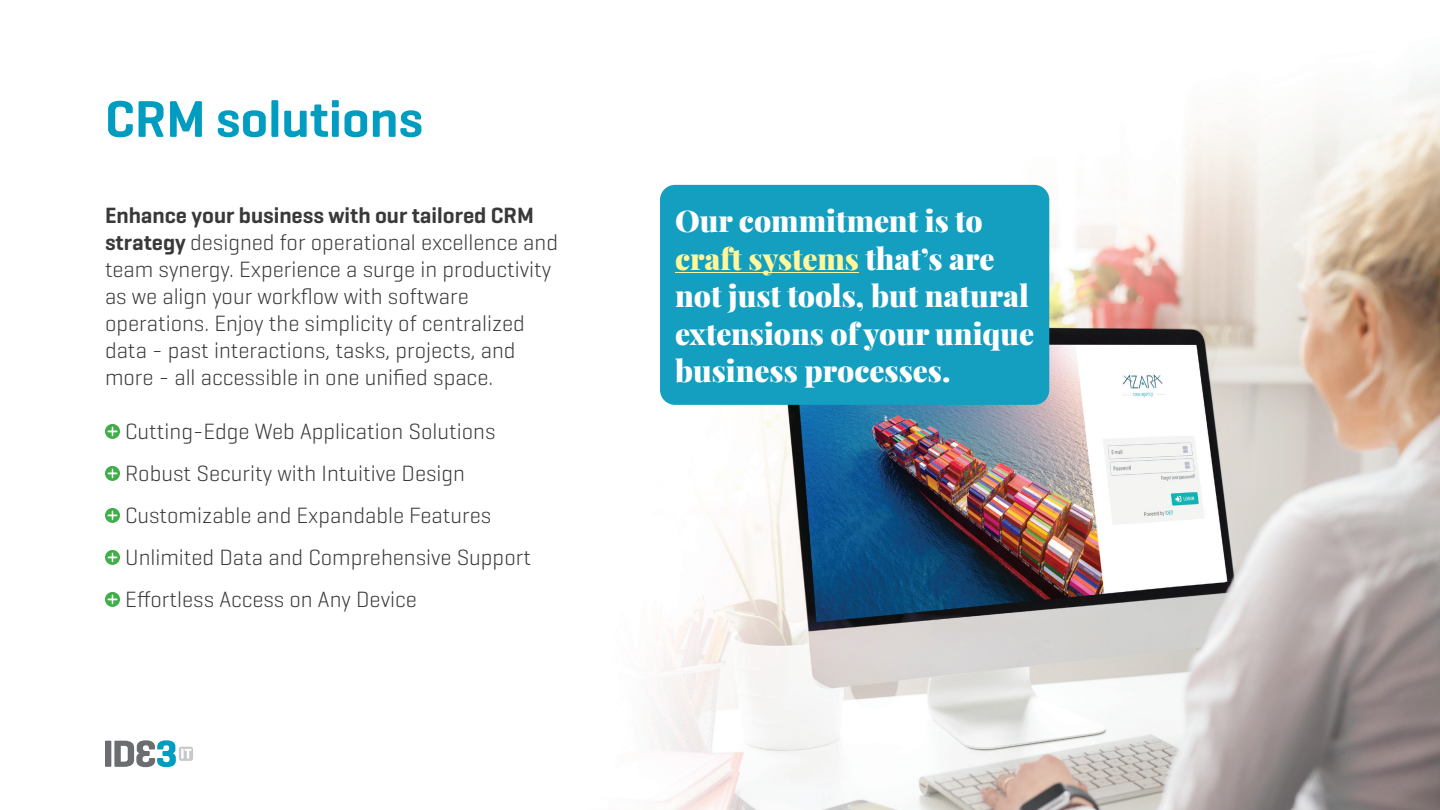
<style>
.page{position:relative;width:1440px;height:810px;background:#fff}
.page>*{position:absolute;margin:0;border:0;box-sizing:border-box;transform-origin:0 0}
.t1{font:600 52.5px "Geogrotesque";color:#009dc1}
.t2{font:900 30px/37.5px "Playfair Display";color:#fff}
.t3{font:300 22.5px/27px "Geogrotesque";color:#383938}
.s1{font-weight:600}
.s2{color:#fff79a}
</style>
<div class="page">
<img style="left:650px;top:75px;width:790px;height:735px">
<div style="left:660px;top:185px;width:389px;height:220px;background:#149ec0;border-radius:15px"></div>
<hr style="left:675px;top:272px;width:184px;height:1px;background:#fff79a">
<div style="left:105px;top:741px;width:6px;height:26px;background:#6c6d70"></div>
<div style="left:179px;top:747px;width:14px;height:14px;background:#c7c8ca;border-radius:3px"></div>
<svg style="left:114px;top:740px;width:78px;height:27px"></svg>
<svg style="left:105px;top:424px;width:15px;height:15px"></svg>
<svg style="left:108px;top:427px;width:9px;height:9px"></svg>
<svg style="left:105px;top:466px;width:15px;height:15px"></svg>
<svg style="left:108px;top:469px;width:9px;height:9px"></svg>
<svg style="left:105px;top:508px;width:15px;height:15px"></svg>
<svg style="left:108px;top:511px;width:9px;height:9px"></svg>
<svg style="left:105px;top:550px;width:15px;height:15px"></svg>
<svg style="left:108px;top:553px;width:9px;height:9px"></svg>
<svg style="left:105px;top:592px;width:15px;height:15px"></svg>
<svg style="left:108px;top:595px;width:9px;height:9px"></svg>
<h1 class="t1" style="left:105px;top:86px;width:320px">CRM solutions</h1>
<p class="t3" style="left:105px;top:201px;width:455px"><span class="s1">Enhance your business with our tailored CRM strategy</span> designed for operational excellence and team synergy. Experience a surge in productivity as we align your workflow with software operations. Enjoy the simplicity of centralized data - past interactions, tasks, projects, and more - all accessible in one unified space.</p>
<p class="t3" style="left:125px;top:410px;width:407px;line-height:42px">Cutting-Edge Web Application Solutions Robust Security with Intuitive Design Customizable and Expandable Features Unlimited Data and Comprehensive Support Effortless Access on Any Device</p>
<h2 class="t2" style="left:675px;top:200px;width:361px">Our commitment is to <span class="s2">craft systems</span> that’s are not just tools, but natural extensions of your unique business processes.</h2>
</div>
